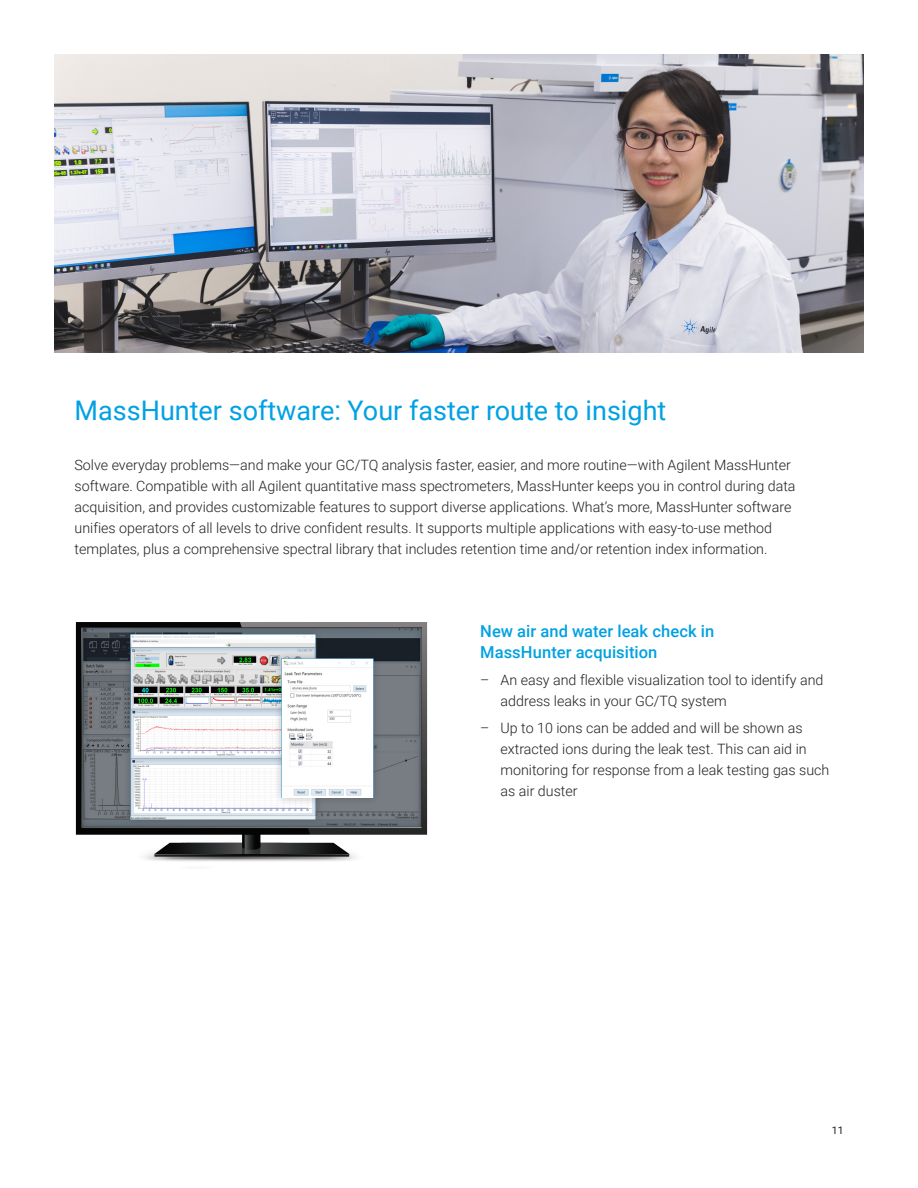
<style>
.page{position:relative;width:918px;height:1188px;background:#fff}
.page>*{position:absolute;margin:0;border:0;box-sizing:border-box;transform-origin:0 0}
.Donna_headline{font:27px "Roboto";color:#00a1e3}
.BROCHURE_subhead_blu{font:500 16.5px/21px "Roboto";letter-spacing:.005em;color:#00a1e3}
.BROCHURE_text_black{font:300 14.25px/21px "Roboto";color:#231f20}
.t1{font:10.5px "Roboto";color:#231f20}
</style>
<div class="page">
<img style="left:54px;top:54px;width:810px;height:298px">
<img style="left:75px;top:622px;width:353px;height:240px">
<div style="left:82px;top:626px;width:341px;height:202px;background:#231f20;opacity:.3"></div>
<div style="left:123px;top:626px;width:201px;height:201px;background:#231f20;opacity:.3"></div>
<img style="left:131px;top:634px;width:185px;height:185px">
<div style="left:274px;top:651px;width:107px;height:155px;background:#231f20;opacity:.3"></div>
<img style="left:282px;top:658px;width:91px;height:140px">
<p class="Donna_headline" style="left:75px;top:391px;width:593px">MassHunter software: Your faster route to insight</p>
<p class="BROCHURE_text_black" style="left:75px;top:454px;width:723px">Solve everyday problems—and make your GC/TQ analysis faster, easier, and more routine—with Agilent MassHunter software. Compatible with all Agilent quantitative mass spectrometers, MassHunter keeps you in control during data acquisition, and provides customizable features to support diverse applications. What’s more, MassHunter software unifies operators of all levels to drive confident results. It supports multiple applications with easy-to-use method templates, plus a comprehensive spectral library that includes retention time and/or retention index information.</p>
<p class="BROCHURE_subhead_blu" style="left:480px;top:620px;width:236px">New air and water leak check in<br>MassHunter acquisition</p>
<p class="BROCHURE_text_black" style="left:501px;top:669px;width:324px;text-indent:-20px">– An easy and flexible visualization tool to identify and address leaks in your GC/TQ system</p>
<p class="BROCHURE_text_black" style="left:501px;top:717px;width:330px;text-indent:-20px">– Up to 10 ions can be added and will be shown as extracted ions during the leak test. This can aid in monitoring for response from a leak testing gas such as air duster</p>
<p class="t1" style="left:832px;top:1123px;width:13px">11</p>
</div>
